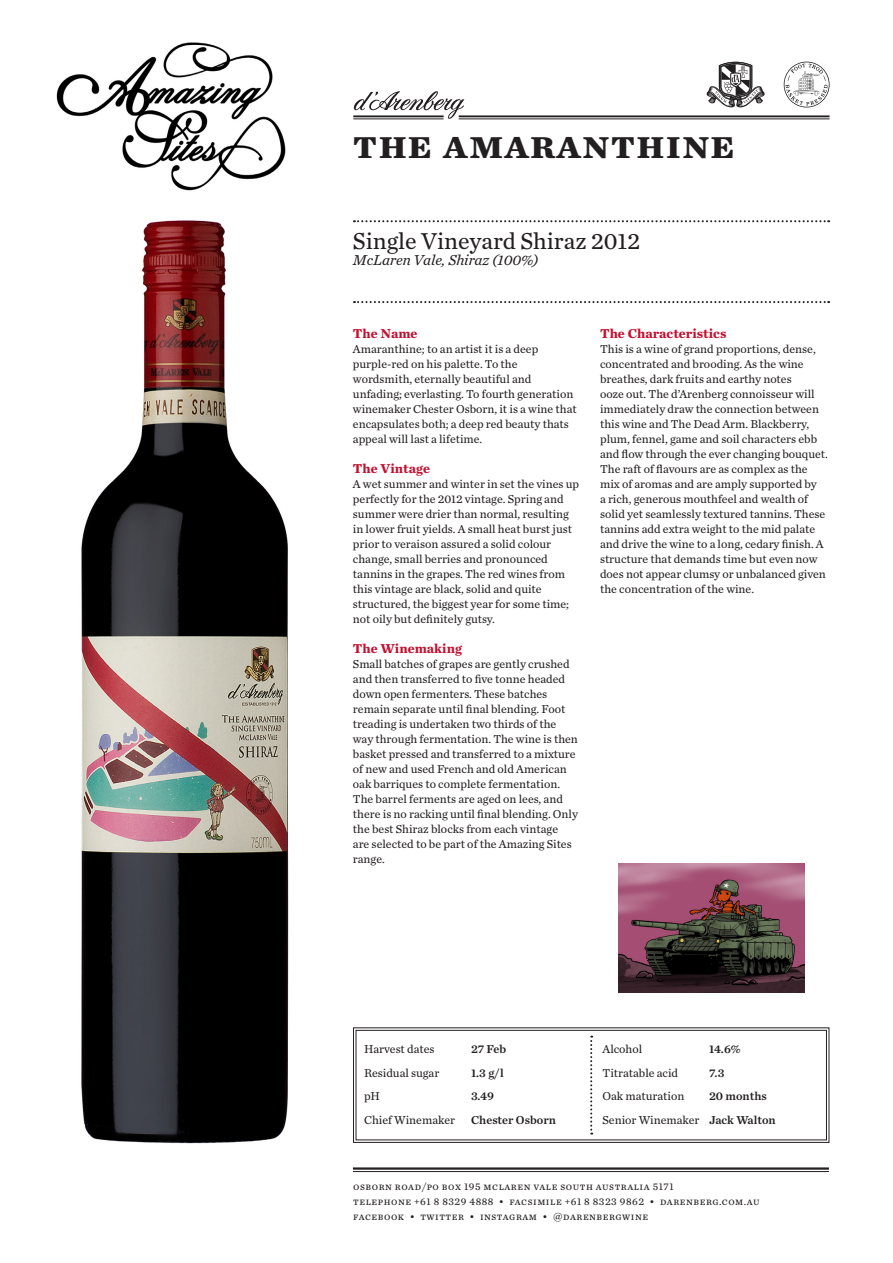
<style>
.page{position:relative;width:893px;height:1263px;background:#fff}
.page>*{position:absolute;margin:0;border:0;box-sizing:border-box;transform-origin:0 0}
.Heading_1__Name{font:700 40.5px "Chronicle Text G2";letter-spacing:.03em;color:#231f20}
.Heading_2__Variety{font:24px "Chronicle Text G2";color:#231f20}
.Heading_3__Vintage_D{font:italic 15px "Chronicle Text G2";color:#231f20}
.t1{font:700 13.5px "Chronicle Text G2";color:#c3102f}
.Body_Text{font:12px/15px "Chronicle Text G2";color:#231f20}
.Details{font:12px "Chronicle Text G2 Semi";color:#231f20}
.t2{font:10.5px/15px "Chronicle Text G2";letter-spacing:.05em;color:#231f20}
</style>
<div class="page">
<svg style="left:784px;top:62px;width:45px;height:45px"></svg>
<svg style="left:707px;top:62px;width:58px;height:45px"></svg>
<hr style="left:459px;top:115px;width:370px;height:2px;background:#231f20">
<hr style="left:459px;top:119px;width:370px;height:1px;background:#231f20">
<hr style="left:353px;top:119px;width:91px;height:1px;background:#231f20">
<svg style="left:353px;top:91px;width:111px;height:28px"></svg>
<hr style="left:353px;top:1167px;width:476px;height:3px;background:#231f20">
<hr style="left:353px;top:1171px;width:476px;height:1px;background:#231f20">
<svg style="left:353px;top:1027px;width:476px;height:116px"></svg>
<div style="left:356px;top:1030px;width:471px;height:110px;border:1px solid #231f20"></div>
<img style="left:81px;top:220px;width:208px;height:924px">
<svg style="left:354px;top:220px;width:475px;height:2px"></svg>
<svg style="left:354px;top:301px;width:475px;height:2px"></svg>
<img style="left:618px;top:863px;width:186px;height:130px">
<img style="left:56px;top:42px;width:230px;height:149px">
<p class="Heading_1__Name" style="left:353px;top:111px;width:383px">the amaranthine</p>
<p class="Heading_2__Variety" style="left:353px;top:223px;width:289px">Single Vineyard Shiraz 2012</p>
<p class="Heading_3__Vintage_D" style="left:353px;top:249px;width:187px">McLaren Vale, Shiraz (100%)</p>
<p class="t1" style="left:353px;top:323px;width:66px">The Name</p>
<p class="Body_Text" style="left:353px;top:341px;width:225px">Amaranthine; to an artist it is a deep purple-red on his palette. To the wordsmith, eternally beautiful and unfading; everlasting. To fourth generation winemaker Chester Osborn, it is a wine that encapsulates both; a deep red beauty thats appeal will last a lifetime.</p>
<p class="t1" style="left:353px;top:458px;width:79px">The Vintage</p>
<p class="Body_Text" style="left:353px;top:476px;width:228px">A wet summer and winter in set the vines up perfectly for the 2012 vintage. Spring and summer were drier than normal, resulting in lower fruit yields. A small heat burst just prior to veraison assured a solid colour change, small berries and pronounced tannins in the grapes. The red wines from this vintage are black, solid and quite structured, the biggest year for some time; not oily but definitely gutsy.</p>
<p class="t1" style="left:353px;top:638px;width:110px">The Winemaking</p>
<p class="Body_Text" style="left:353px;top:656px;width:227px">Small batches of grapes are gently crushed and then transferred to five tonne headed down open fermenters. These batches remain separate until final blending. Foot treading is undertaken two thirds of the way through fermentation. The wine is then basket pressed and transferred to a mixture of new and used French and old American oak barriques to complete fermentation.<br>The barrel ferments are aged on lees, and there is no racking until final blending. Only the best Shiraz blocks from each vintage<br>are selected to be part of the Amazing Sites range.</p>
<p class="t1" style="left:600px;top:323px;width:128px">The Characteristics</p>
<p class="Body_Text" style="left:600px;top:341px;width:229px">This is a wine of grand proportions, dense, concentrated and brooding. As the wine breathes, dark fruits and earthy notes<br>ooze out. The d’Arenberg connoisseur will immediately draw the connection between this wine and The Dead Arm. Blackberry, plum, fennel, game and soil characters ebb and flow through the ever changing bouquet.<br>The raft of flavours are as complex as the mix of aromas and are amply supported by<br>a rich, generous mouthfeel and wealth of solid yet seamlessly textured tannins. These tannins add extra weight to the mid palate and drive the wine to a long, cedary finish. A structure that demands time but even now does not appear clumsy or unbalanced given the concentration of the wine.</p>
<p class="Body_Text" style="left:364px;top:1041px;width:72px">Harvest dates</p>
<p class="Details" style="left:471px;top:1040px;width:37px">27 Feb</p>
<p class="Body_Text" style="left:603px;top:1041px;width:41px">Alcohol</p>
<p class="Details" style="left:709px;top:1040px;width:33px">14.6%</p>
<p class="Body_Text" style="left:364px;top:1065px;width:77px">Residual sugar</p>
<p class="Details" style="left:471px;top:1063px;width:34px">1.3 g/l</p>
<p class="Body_Text" style="left:603px;top:1065px;width:77px">Titratable acid</p>
<p class="Details" style="left:709px;top:1063px;width:17px">7.3</p>
<p class="Body_Text" style="left:364px;top:1088px;width:18px">pH</p>
<p class="Details" style="left:471px;top:1087px;width:24px">3.49</p>
<p class="Body_Text" style="left:603px;top:1088px;width:83px">Oak maturation</p>
<p class="Details" style="left:709px;top:1087px;width:59px">20 months</p>
<p class="Body_Text" style="left:364px;top:1111px;width:93px">Chief Winemaker</p>
<p class="Details" style="left:471px;top:1110px;width:86px">Chester Osborn</p>
<p class="Body_Text" style="left:603px;top:1111px;width:98px">Senior Winemaker</p>
<p class="Details" style="left:709px;top:1110px;width:68px">Jack Walton</p>
<p class="t2" style="left:353px;top:1179px;width:408px">osborn road/po box 195 mclaren vale south australia 5171<br>telephone +61 8 8329 4888 • facsimile +61 8 8323 9862 • darenberg.com.au facebook • twitter • instagram • @darenbergwine</p>
</div>
